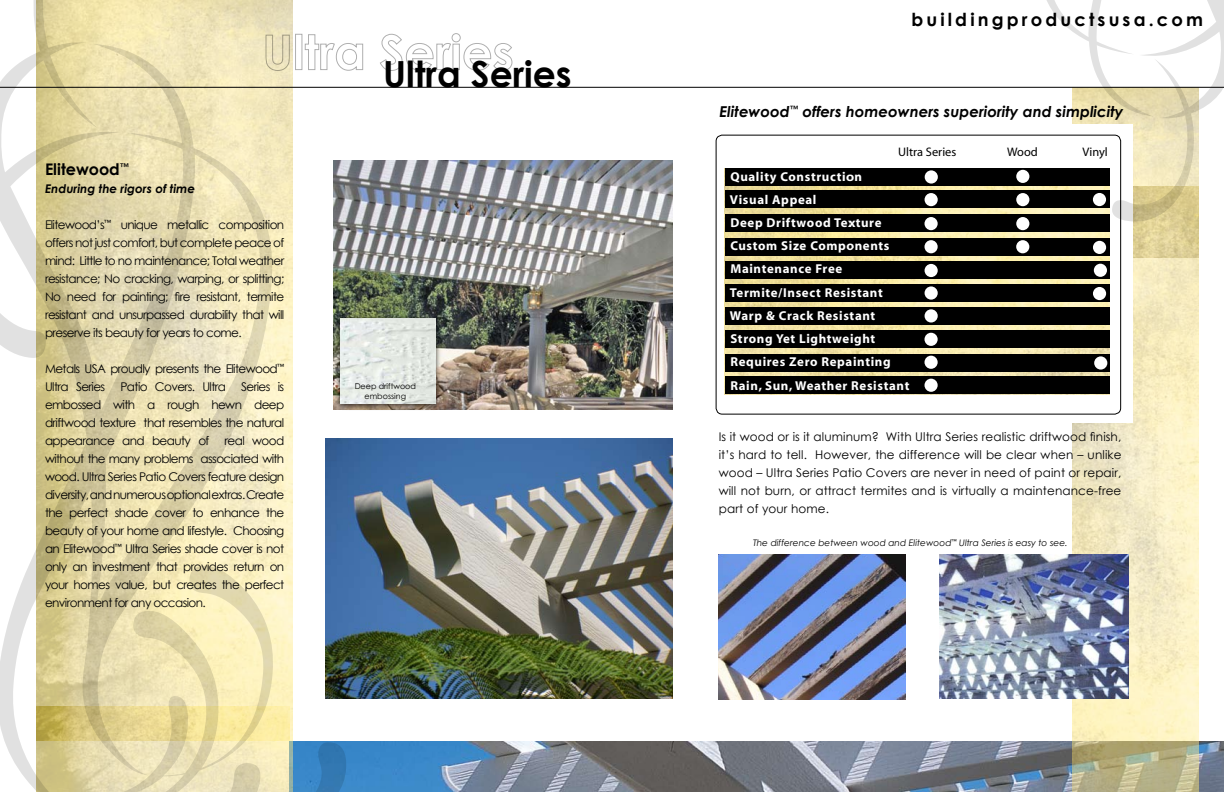
<style>
.page{position:relative;width:1224px;height:792px;background:#fff}
.page>*{position:absolute;margin:0;border:0;box-sizing:border-box;transform-origin:0 0}
.t1{font:700 36px "Century Gothic";color:#000}
.t2{font:700 18px "Century Gothic";letter-spacing:.175em;color:#000}
.t3{font:700 16px "Century Gothic";color:#000}
.t4{font:italic 700 15px "Century Gothic";color:#000}
.t5{font:700 12.9px/23.2px "Myriad";letter-spacing:.05em;color:#fff}
.t6{font:12.4px "Myriad";color:#000}
.t7{font:12px/18px "Century Gothic";letter-spacing:-.05em;color:#000;text-align:justify}
.t8{font:italic 700 12px "Century Gothic";color:#000}
.t9{font:700 9.3px "Century Gothic";color:#000}
.t10{font:italic 9px "Century Gothic";color:#000}
.t11{font:8px/9.6px "Century Gothic";color:#000;text-align:center}
.t12{font:7px "Century Gothic";color:#000}
</style>
<div class="page">
<img style="left:529px;top:742px;width:695px;height:50px">
<img style="left:1073px;top:88px;width:126px;height:704px">
<img style="left:1133px;top:186px;width:65px;height:71px">
<div style="left:704px;top:124px;width:429px;height:299px;background:#fff"></div>
<img style="left:725px;top:168px;width:385px;height:226px">
<div style="left:716px;top:135px;width:405px;height:280px;border:1px solid #000;border-radius:6px"></div>
<div style="left:725px;top:169px;width:384px;height:17px;background:#000"></div>
<div style="left:725px;top:191px;width:384px;height:17px;background:#000"></div>
<div style="left:725px;top:215px;width:384px;height:17px;background:#000"></div>
<div style="left:725px;top:238px;width:384px;height:17px;background:#000"></div>
<div style="left:725px;top:262px;width:384px;height:17px;background:#000"></div>
<div style="left:725px;top:284px;width:384px;height:17px;background:#000"></div>
<div style="left:725px;top:307px;width:384px;height:17px;background:#000"></div>
<div style="left:725px;top:331px;width:384px;height:17px;background:#000"></div>
<div style="left:725px;top:354px;width:384px;height:17px;background:#000"></div>
<div style="left:725px;top:377px;width:384px;height:17px;background:#000"></div>
<div style="left:925px;top:170px;width:13px;height:14px;background:#fff;border-radius:50%"></div>
<div style="left:1016px;top:170px;width:13px;height:13px;background:#fff;border-radius:50%"></div>
<div style="left:1016px;top:193px;width:13px;height:13px;background:#fff;border-radius:50%"></div>
<div style="left:1016px;top:217px;width:13px;height:13px;background:#fff;border-radius:50%"></div>
<div style="left:925px;top:193px;width:13px;height:13px;background:#fff;border-radius:50%"></div>
<div style="left:925px;top:309px;width:13px;height:14px;background:#fff;border-radius:50%"></div>
<div style="left:925px;top:286px;width:13px;height:14px;background:#fff;border-radius:50%"></div>
<div style="left:925px;top:264px;width:13px;height:13px;background:#fff;border-radius:50%"></div>
<div style="left:925px;top:240px;width:13px;height:13px;background:#fff;border-radius:50%"></div>
<div style="left:925px;top:217px;width:13px;height:13px;background:#fff;border-radius:50%"></div>
<div style="left:1016px;top:240px;width:13px;height:13px;background:#fff;border-radius:50%"></div>
<div style="left:925px;top:379px;width:13px;height:13px;background:#fff;border-radius:50%"></div>
<div style="left:925px;top:356px;width:13px;height:13px;background:#fff;border-radius:50%"></div>
<div style="left:925px;top:333px;width:13px;height:13px;background:#fff;border-radius:50%"></div>
<div style="left:1093px;top:193px;width:13px;height:13px;background:#fff;border-radius:50%"></div>
<div style="left:1093px;top:241px;width:13px;height:13px;background:#fff;border-radius:50%"></div>
<div style="left:1094px;top:264px;width:13px;height:13px;background:#fff;border-radius:50%"></div>
<div style="left:1093px;top:287px;width:13px;height:13px;background:#fff;border-radius:50%"></div>
<div style="left:1094px;top:356px;width:13px;height:14px;background:#fff;border-radius:50%"></div>
<img style="left:719px;top:554px;width:187px;height:145px">
<img style="left:939px;top:555px;width:189px;height:144px">
<img style="left:529px;top:439px;width:144px;height:260px">
<img style="left:529px;top:161px;width:143px;height:249px">
<hr style="left:0;top:87px;width:1224px;height:1px;background:#000">
<img style="left:0;top:0;width:529px;height:792px">
<p class="t9" style="left:120px;top:159px;width:11px">™</p>
<h3 class="t3" style="left:45px;top:157px;width:76px">Elitewood</h3>
<p class="t8" style="left:45px;top:179px;width:152px">Enduring the rigors of time</p>
<p class="t7" style="left:45px;top:215px;width:241px">Elitewood’s<sup>™</sup> unique metallic composition offers not just comfort, but complete peace of mind: Little to no maintenance; Total weather resistance; No cracking, warping, or splitting; No need for painting; fire resistant, termite resistant and unsurpassed durability that will preserve its beauty for years to come.</p>
<p class="t7" style="left:45px;top:359px;width:234px">Metals USA proudly presents the Elitewood<br>Ultra Series</p>
<p class="t12" style="left:277px;top:361px;width:8px">™</p>
<p class="t7" style="left:45px;top:377px;width:241px;text-indent:196px">Series is embossed with a rough hewn deep driftwood texture that resembles the natural appearance and beauty of</p>
<p class="t7" style="left:120px;top:377px;width:107px">Patio Covers. Ultra</p>
<p class="t7" style="left:45px;top:431px;width:241px;text-indent:180px">real wood without the many problems associated with wood. Ultra Series Patio Covers feature design diversity, and numerous optional extras. Create the perfect shade cover to enhance the beauty of your home and lifestyle. Choosing</p>
<p class="t7" style="left:45px;top:539px;width:241px">an Elitewood<sup>™</sup> Ultra Series shade cover is not only an investment that provides return on your homes value, but creates the perfect environment for any occasion.</p>
<h1 class="t1" style="left:383px;top:47px;width:190px">Ultra Series</h1>
<p class="t11" style="left:355px;top:381px;width:63px">Deep driftwood embossing</p>
<h2 class="t2" style="left:911px;top:6px;width:293px">buildingproductsusa.com</h2>
<p class="t4" style="left:720px;top:100px;width:406px">Elitewood<sup>™</sup> offers homeowners superiority and simplicity</p>
<p class="t5" style="left:730px;top:165px;width:162px">Quality Construction<br>Visual Appeal<br>Deep Driftwood Texture<br>Custom Size Components<br>Maintenance Free<br>Termite/Insect Resistant<br>Warp &amp; Crack Resistant<br>Strong Yet Lightweight<br>Requires Zero Repainting</p>
<p class="t6" style="left:898px;top:146px;width:60px">Ultra Series</p>
<p class="t6" style="left:1007px;top:146px;width:32px">Wood</p>
<p class="t6" style="left:1082px;top:146px;width:27px">Vinyl</p>
<p class="t5" style="left:730px;top:374px;width:181px">Rain, Sun, Weather Resistant</p>
<p class="t7" style="left:719px;top:427px;width:404px">Is it wood or is it aluminum? With Ultra Series realistic driftwood finish, it’s hard to tell. However, the difference will be clear when – unlike wood – Ultra Series Patio Covers are never in need of paint or repair, will not burn, or attract termites and is virtually a maintenance-free part of your home.</p>
<p class="t10" style="left:753px;top:536px;width:316px">The difference between wood and Elitewood<sup>™</sup> Ultra Series is easy to see.</p>
</div>
